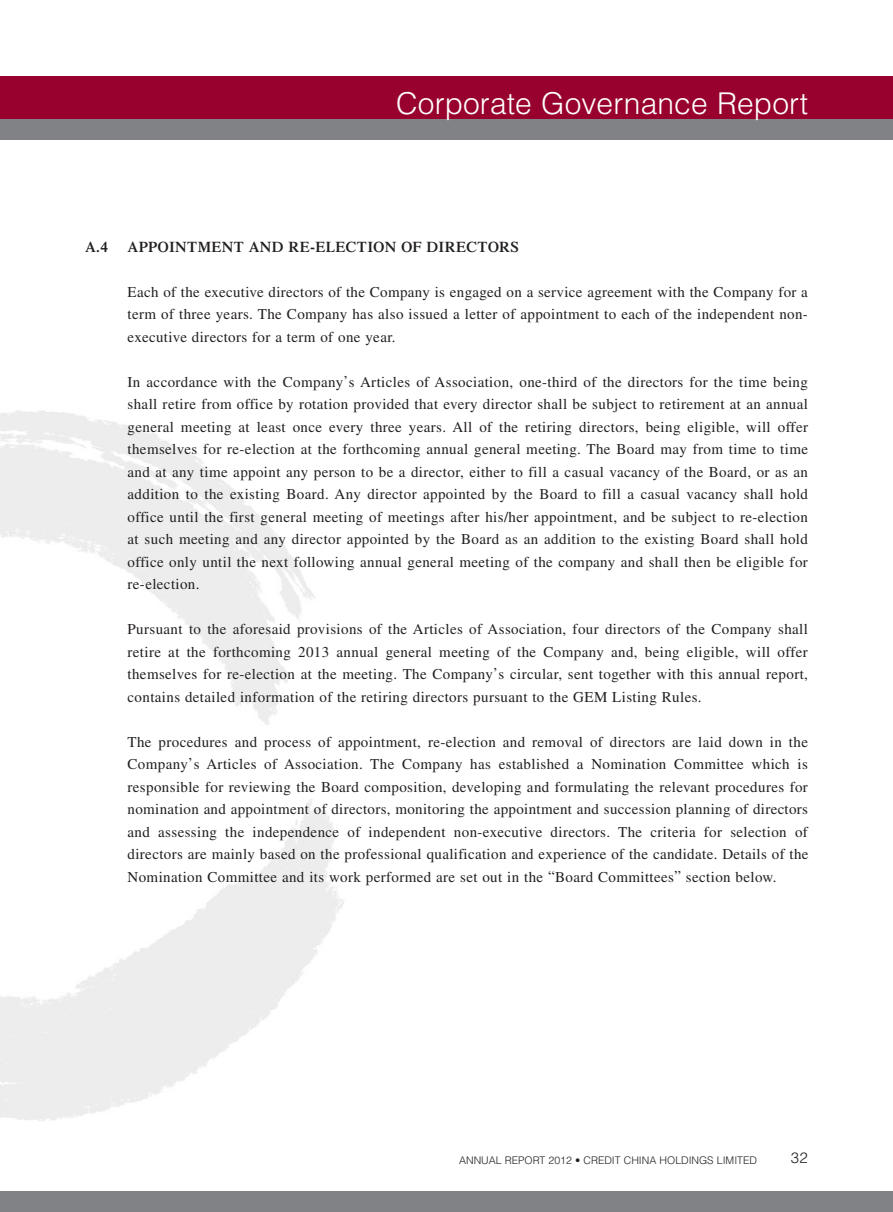
<style>
.page{position:relative;width:893px;height:1212px;background:#fff}
.page>*{position:absolute;margin:0;border:0;box-sizing:border-box;transform-origin:0 0}
.t1{font:300 30px "Helvetica LT Std";letter-spacing:.005em;color:#fff}
.Body_Text{font:15px/22.5px "Times LT Std";letter-spacing:.025em;color:#231f20}
.Heading_2{font:600 15px "Times LT Std";letter-spacing:.025em;color:#231f20}
.t2{font:300 15px "Helvetica LT Std";color:#231f20}
.t3{font:300 10.5px "Helvetica LT Std";color:#231f20}
</style>
<div class="page">
<div style="left:0;top:1191px;width:893px;height:21px;background:#808285"></div>
<div style="left:0;top:77px;width:893px;height:63px;background:#98012d"></div>
<div style="left:0;top:120px;width:893px;height:20px;background:#808285"></div>
<img style="left:0;top:394px;width:1px;height:743px">
<h1 class="t1" style="left:396px;top:84px;width:413px">Corporate Governance Report</h1>
<p class="Heading_2" style="left:85px;top:238px;width:24px">A.4</p>
<p class="Heading_2" style="left:128px;top:238px;width:393px">APPOINTMENT AND RE-ELECTION OF DIRECTORS</p>
<p class="Body_Text" style="left:128px;top:280px;width:682px">Each of the executive directors of the Company is engaged on a service agreement with the Company for a</p>
<p class="Body_Text" style="left:128px;top:325px;width:270px">executive directors for a term of one year.</p>
<p class="Body_Text" style="left:128px;top:303px;width:682px">term of three years. The Company has also issued a letter of appointment to each of the independent non-</p>
<p class="Body_Text" style="left:128px;top:370px;width:682px;text-align:right">In accordance with the Company s’ Articles of Association, one-third of the directors for the time being shall retire from office by rotation provided that every director shall be subject to retirement at an annual offer</p>
<p class="Body_Text" style="left:128px;top:415px;width:682px">general<br>themselves for re-election at the forthcoming annual general meeting. The Board may from time to time and at any time appoint any person to be a director, either to fill a casual vacancy of the Board, or as an addition to the existing Board. Any director appointed by the Board to fill a casual vacancy shall hold office until the first general meeting of meetings after his/her appointment, and be subject to re-election at such meeting and any director appointed by the Board as an addition to the existing Board shall hold office only until the next following annual general meeting of the company and shall then be eligible for re-election.</p>
<p class="Body_Text" style="left:128px;top:618px;width:682px;text-align:right">Pursuant to the aforesaid provisions of the Articles of Association, four directors of the Company shall offer</p>
<p class="Body_Text" style="left:181px;top:415px;width:52px">meeting</p>
<p class="Body_Text" style="left:257px;top:415px;width:30px">least</p>
<p class="Body_Text" style="left:370px;top:415px;width:33px">three</p>
<p class="Body_Text" style="left:409px;top:415px;width:65px">years. All</p>
<p class="Body_Text" style="left:479px;top:415px;width:14px">of</p>
<p class="Body_Text" style="left:499px;top:415px;width:21px">the</p>
<p class="Body_Text" style="left:525px;top:415px;width:48px">retiring</p>
<p class="Body_Text" style="left:579px;top:415px;width:61px">directors,</p>
<p class="Body_Text" style="left:646px;top:415px;width:36px">being</p>
<p class="Body_Text" style="left:687px;top:415px;width:53px">eligible,</p>
<p class="Body_Text" style="left:746px;top:415px;width:26px">will</p>
<p class="Body_Text" style="left:239px;top:415px;width:13px">at</p>
<p class="Body_Text" style="left:293px;top:415px;width:31px">once</p>
<p class="Body_Text" style="left:329px;top:415px;width:36px">every</p>
<p class="Body_Text" style="left:128px;top:640px;width:682px">retire<br>themselves for re-election at the meeting. The Company s’ circular, sent together with this annual report, contains detailed information of the retiring directors pursuant to the GEM Listing Rules.</p>
<p class="Body_Text" style="left:789px;top:730px;width:21px">the</p>
<p class="Body_Text" style="left:187px;top:640px;width:21px">the</p>
<p class="Body_Text" style="left:213px;top:640px;width:79px">forthcoming</p>
<p class="Body_Text" style="left:337px;top:640px;width:43px">annual</p>
<p class="Body_Text" style="left:386px;top:640px;width:48px">general</p>
<p class="Body_Text" style="left:439px;top:640px;width:52px">meeting</p>
<p class="Body_Text" style="left:497px;top:640px;width:14px">of</p>
<p class="Body_Text" style="left:517px;top:640px;width:21px">the</p>
<p class="Body_Text" style="left:611px;top:640px;width:28px">and,</p>
<p class="Body_Text" style="left:645px;top:640px;width:36px">being</p>
<p class="Body_Text" style="left:687px;top:640px;width:53px">eligible,</p>
<p class="Body_Text" style="left:746px;top:640px;width:26px">will</p>
<p class="Body_Text" style="left:298px;top:640px;width:33px">2013</p>
<p class="Body_Text" style="left:543px;top:640px;width:62px">Company</p>
<p class="Body_Text" style="left:168px;top:640px;width:13px">at</p>
<p class="Body_Text" style="left:128px;top:730px;width:26px">The</p>
<p class="Body_Text" style="left:159px;top:730px;width:71px">procedures</p>
<p class="Body_Text" style="left:235px;top:730px;width:24px">and</p>
<p class="Body_Text" style="left:318px;top:730px;width:14px">of</p>
<p class="Body_Text" style="left:338px;top:730px;width:84px">appointment,</p>
<p class="Body_Text" style="left:428px;top:730px;width:69px">re-election</p>
<p class="Body_Text" style="left:503px;top:730px;width:24px">and</p>
<p class="Body_Text" style="left:532px;top:730px;width:52px">removal</p>
<p class="Body_Text" style="left:590px;top:730px;width:14px">of</p>
<p class="Body_Text" style="left:610px;top:730px;width:57px">directors</p>
<p class="Body_Text" style="left:698px;top:730px;width:25px">laid</p>
<p class="Body_Text" style="left:729px;top:730px;width:36px">down</p>
<p class="Body_Text" style="left:770px;top:730px;width:14px">in</p>
<p class="Body_Text" style="left:264px;top:730px;width:49px">process</p>
<p class="Body_Text" style="left:672px;top:730px;width:21px">are</p>
<p class="Body_Text" style="left:128px;top:753px;width:73px">Company s’</p>
<p class="Body_Text" style="left:128px;top:775px;width:682px">responsible for reviewing the Board composition, developing and formulating the relevant procedures for</p>
<p class="Body_Text" style="left:128px;top:798px;width:682px">nomination and appointment of directors, monitoring the appointment and succession planning of directors</p>
<p class="Body_Text" style="left:795px;top:820px;width:14px">of</p>
<p class="Body_Text" style="left:206px;top:753px;width:52px">Articles</p>
<p class="Body_Text" style="left:264px;top:753px;width:14px">of</p>
<p class="Body_Text" style="left:284px;top:753px;width:80px">Association.</p>
<p class="Body_Text" style="left:370px;top:753px;width:26px">The</p>
<p class="Body_Text" style="left:470px;top:753px;width:22px">has</p>
<p class="Body_Text" style="left:499px;top:753px;width:72px">established</p>
<p class="Body_Text" style="left:591px;top:753px;width:77px">Nomination</p>
<p class="Body_Text" style="left:674px;top:753px;width:71px">Committee</p>
<p class="Body_Text" style="left:752px;top:753px;width:40px">which</p>
<p class="Body_Text" style="left:797px;top:753px;width:12px">is</p>
<p class="Body_Text" style="left:402px;top:753px;width:62px">Company</p>
<p class="Body_Text" style="left:577px;top:753px;width:8px">a</p>
<p class="Body_Text" style="left:128px;top:820px;width:682px">and<br>directors are mainly based on the professional qualification and experience of the candidate. Details of the<br>Nomination Committee and its work performed are set out in the “Board Committees” section below.</p>
<p class="Body_Text" style="left:158px;top:820px;width:60px">assessing</p>
<p class="Body_Text" style="left:225px;top:820px;width:21px">the</p>
<p class="Body_Text" style="left:253px;top:820px;width:88px">independence</p>
<p class="Body_Text" style="left:347px;top:820px;width:14px">of</p>
<p class="Body_Text" style="left:369px;top:820px;width:79px">independent</p>
<p class="Body_Text" style="left:454px;top:820px;width:90px">non-executive</p>
<p class="Body_Text" style="left:551px;top:820px;width:61px">directors.</p>
<p class="Body_Text" style="left:618px;top:820px;width:26px">The</p>
<p class="Body_Text" style="left:651px;top:820px;width:47px">criteria</p>
<p class="Body_Text" style="left:704px;top:820px;width:20px">for</p>
<p class="Body_Text" style="left:730px;top:820px;width:58px">selection</p>
<p class="t3" style="left:459px;top:1153px;width:299px">ANNUAL REPORT 2012 • CREDIT CHINA HOLDINGS LIMITED</p>
<p class="t2" style="left:791px;top:1149px;width:19px">32</p>
</div>
